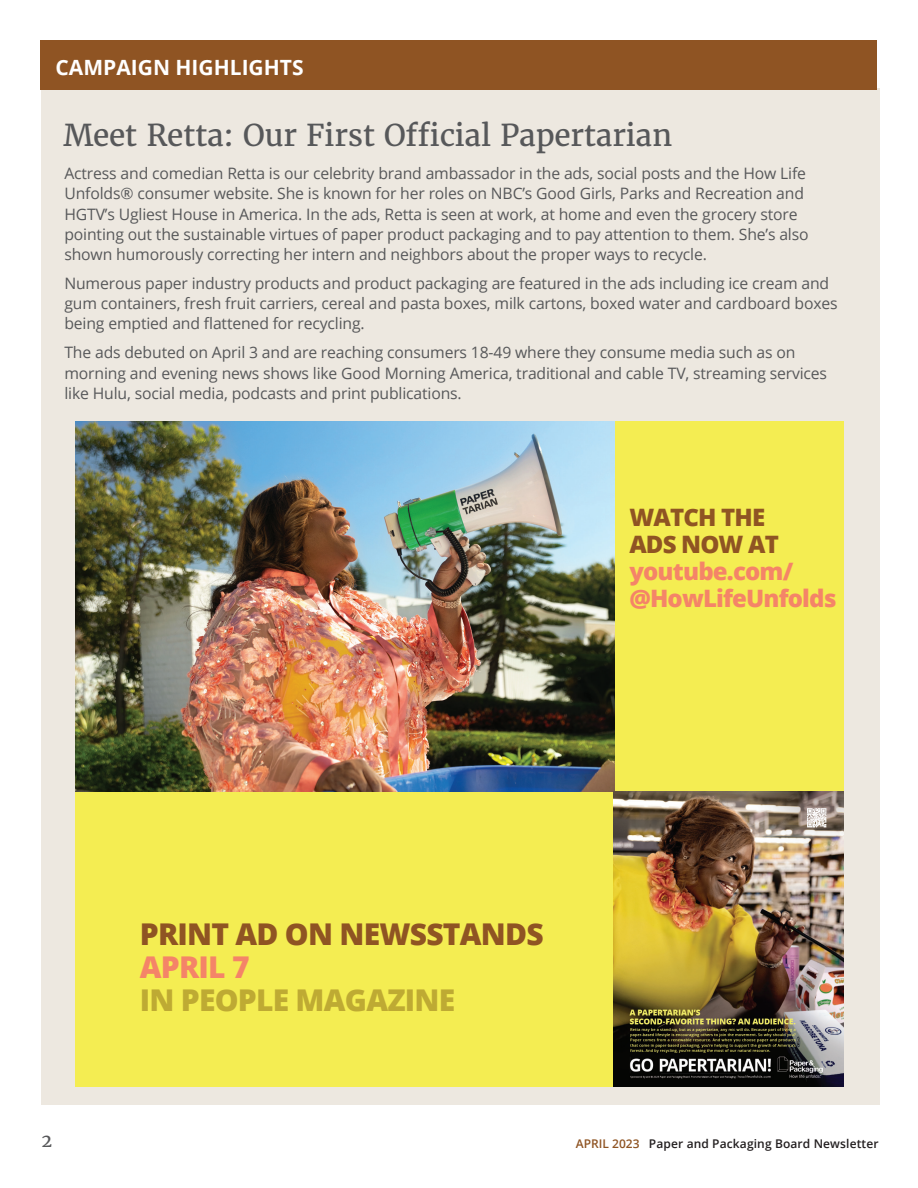
<style>
.page{position:relative;width:918px;height:1188px;background:#fff}
.page>*{position:absolute;margin:0;border:0;box-sizing:border-box;transform-origin:0 0}
.t1{font:30px "Merriweather";letter-spacing:-.01em;color:#57585a}
.t2{font:800 30px "Open Sans";letter-spacing:-.025em;color:#8f5423}
.t3{font:800 30px "Open Sans";letter-spacing:-.025em;color:#beaa33}
.t4{font:800 30px "Open Sans";letter-spacing:-.025em;color:#f48468}
.t5{font:800 24px/27px "Open Sans";letter-spacing:-.035em;color:#f48468}
.t6{font:800 24px/27px "Open Sans";letter-spacing:-.035em;color:#8f5423}
.t7{font:700 21px "Open Sans";color:#fff}
.t8{font:18px "Merriweather";color:#57585a}
.t9{font:15.75px/20.2px "Open Sans";letter-spacing:-.01em;color:#57585a}
.t10{font:600 12px "Open Sans";letter-spacing:.01em;color:#231f20}
.s1{color:#8f5423}
</style>
<div class="page">
<div style="left:41px;top:88px;width:839px;height:1016px;background:#ede8e0"></div>
<div style="left:40px;top:40px;width:838px;height:50px;background:#8f5423"></div>
<div style="left:614px;top:421px;width:229px;height:371px;background:#f4ed52"></div>
<div style="left:76px;top:792px;width:538px;height:294px;background:#f4ed52"></div>
<img style="left:76px;top:421px;width:538px;height:371px">
<img style="left:614px;top:792px;width:229px;height:294px">
<h3 class="t7" style="left:56px;top:52px;width:250px">CAMPAIGN HIGHLIGHTS</h3>
<h1 class="t1" style="left:63px;top:116px;width:610px">Meet Retta: Our First Official Papertarian</h1>
<p class="t9" style="left:64px;top:163px;width:746px">Actress and comedian Retta is our celebrity brand ambassador in the ads, social posts and the How Life Unfolds® consumer website. She is known for her roles on NBC’s Good Girls, Parks and Recreation and HGTV’s Ugliest House in America. In the ads, Retta is seen at work, at home and even the grocery store pointing out the sustainable virtues of paper product packaging and to pay attention to them. She’s also shown humorously correcting her intern and neighbors about the proper ways to recycle.</p>
<p class="t9" style="left:64px;top:273px;width:775px">Numerous paper industry products and product packaging are featured in the ads including ice cream and gum containers, fresh fruit carriers, cereal and pasta boxes, milk cartons, boxed water and cardboard boxes being emptied and flattened for recycling.</p>
<p class="t9" style="left:64px;top:342px;width:764px">The ads debuted on April 3 and are reaching consumers 18-49 where they consume media such as on morning and evening news shows like Good Morning America, traditional and cable TV, streaming services like Hulu, social media, podcasts and print publications.</p>
<h2 class="t6" style="left:629px;top:503px;width:151px">WATCH THE<br>ADS NOW AT</h2>
<h2 class="t5" style="left:629px;top:557px;width:209px">youtube.com/ @HowLifeUnfolds</h2>
<h1 class="t2" style="left:140px;top:911px;width:405px">PRINT AD ON NEWSSTANDS</h1>
<h1 class="t4" style="left:140px;top:944px;width:111px">APRIL 7</h1>
<h1 class="t3" style="left:140px;top:977px;width:317px">IN PEOPLE MAGAZINE</h1>
<p class="t8" style="left:42px;top:1129px;width:12px">2</p>
<p class="t10" style="left:576px;top:1135px;width:304px"><span class="s1">APRIL 2023</span> Paper and Packaging Board Newsletter</p>
</div>
